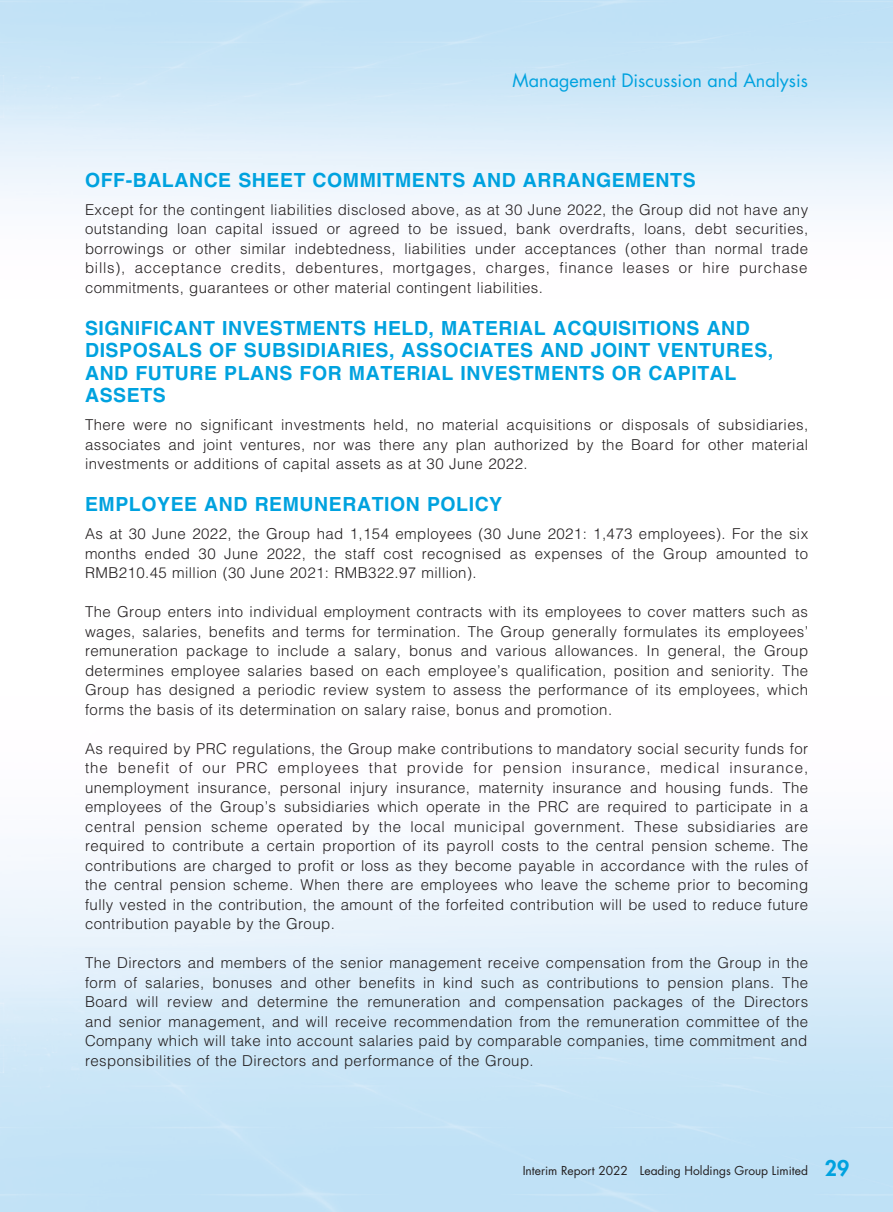
<style>
.page{position:relative;width:893px;height:1212px;background:#fff}
.page>*{position:absolute;margin:0;border:0;box-sizing:border-box;transform-origin:0 0}
._01_H1{font:700 19.5px/22.5px "Helvetica LT Std";letter-spacing:.03em;color:#00a2df}
.t1{font:18px "Futura Std";color:#00a2df}
._00_txt{font:300 15px/19.5px "Helvetica LT Std";letter-spacing:.03em;color:#231f20;text-align:justify}
.t2{font:12px "Futura Std";color:#231f20}
.s1{font-weight:800;font-size:21px;color:#00a2df}
</style>
<div class="page">
<p class="t1" style="left:513px;top:69px;width:297px">Management Discussion and Analysis</p>
<p class="_01_H1" style="left:85px;top:168px;width:612px">OFF-BALANCE SHEET COMMITMENTS AND ARRANGEMENTS</p>
<p class="_00_txt" style="left:85px;top:200px;width:725px">Except for the contingent liabilities disclosed above, as at 30 June 2022, the Group did not have any outstanding loan capital issued or agreed to be issued, bank overdrafts, loans, debt securities, borrowings or other similar indebtedness, liabilities under acceptances (other than normal trade bills), acceptance credits, debentures, mortgages, charges, finance leases or hire purchase commitments, guarantees or other material contingent liabilities.</p>
<p class="_01_H1" style="left:85px;top:316px;width:690px">SIGNIFICANT INVESTMENTS HELD, MATERIAL ACQUISITIONS AND DISPOSALS OF SUBSIDIARIES, ASSOCIATES AND JOINT VENTURES, AND FUTURE PLANS FOR MATERIAL INVESTMENTS OR CAPITAL ASSETS</p>
<p class="_00_txt" style="left:85px;top:415px;width:725px">There were no significant investments held, no material acquisitions or disposals of subsidiaries, associates and joint ventures, nor was there any plan authorized by the Board for other material investments or additions of capital assets as at 30 June 2022.</p>
<p class="_01_H1" style="left:85px;top:493px;width:419px">EMPLOYEE AND REMUNERATION POLICY</p>
<p class="_00_txt" style="left:85px;top:524px;width:725px">As at 30 June 2022, the Group had 1,154 employees (30 June 2021: 1,473 employees). For the six months ended 30 June 2022, the staff cost recognised as expenses of the Group amounted to RMB210.45 million (30 June 2021: RMB322.97 million).</p>
<p class="_00_txt" style="left:85px;top:602px;width:725px">The Group enters into individual employment contracts with its employees to cover matters such as wages, salaries, benefits and terms for termination. The Group generally formulates its employees’ remuneration package to include a salary, bonus and various allowances. In general, the Group determines employee salaries based on each employee’s qualification, position and seniority. The Group has designed a periodic review system to assess the performance of its employees, which forms the basis of its determination on salary raise, bonus and promotion.</p>
<p class="_00_txt" style="left:85px;top:739px;width:725px">As required by PRC regulations, the Group make contributions to mandatory social security funds for the benefit of our PRC employees that provide for pension insurance, medical insurance, unemployment insurance, personal injury insurance, maternity insurance and housing funds. The employees of the Group’s subsidiaries which operate in the PRC are required to participate in a central pension scheme operated by the local municipal government. These subsidiaries are required to contribute a certain proportion of its payroll costs to the central pension scheme. The contributions are charged to profit or loss as they become payable in accordance with the rules of the central pension scheme. When there are employees who leave the scheme prior to becoming fully vested in the contribution, the amount of the forfeited contribution will be used to reduce future contribution payable by the Group.</p>
<p class="_00_txt" style="left:85px;top:953px;width:725px">The Directors and members of the senior management receive compensation from the Group in the form of salaries, bonuses and other benefits in kind such as contributions to pension plans. The Board will review and determine the remuneration and compensation packages of the Directors and senior management, and will receive recommendation from the remuneration committee of the Company which will take into account salaries paid by comparable companies, time commitment and responsibilities of the Directors and performance of the Group.</p>
<p class="t2" style="left:523px;top:1163px;width:328px">Interim Report 2022 Leading Holdings Group Limited <span class="s1">29</span></p>
</div>
